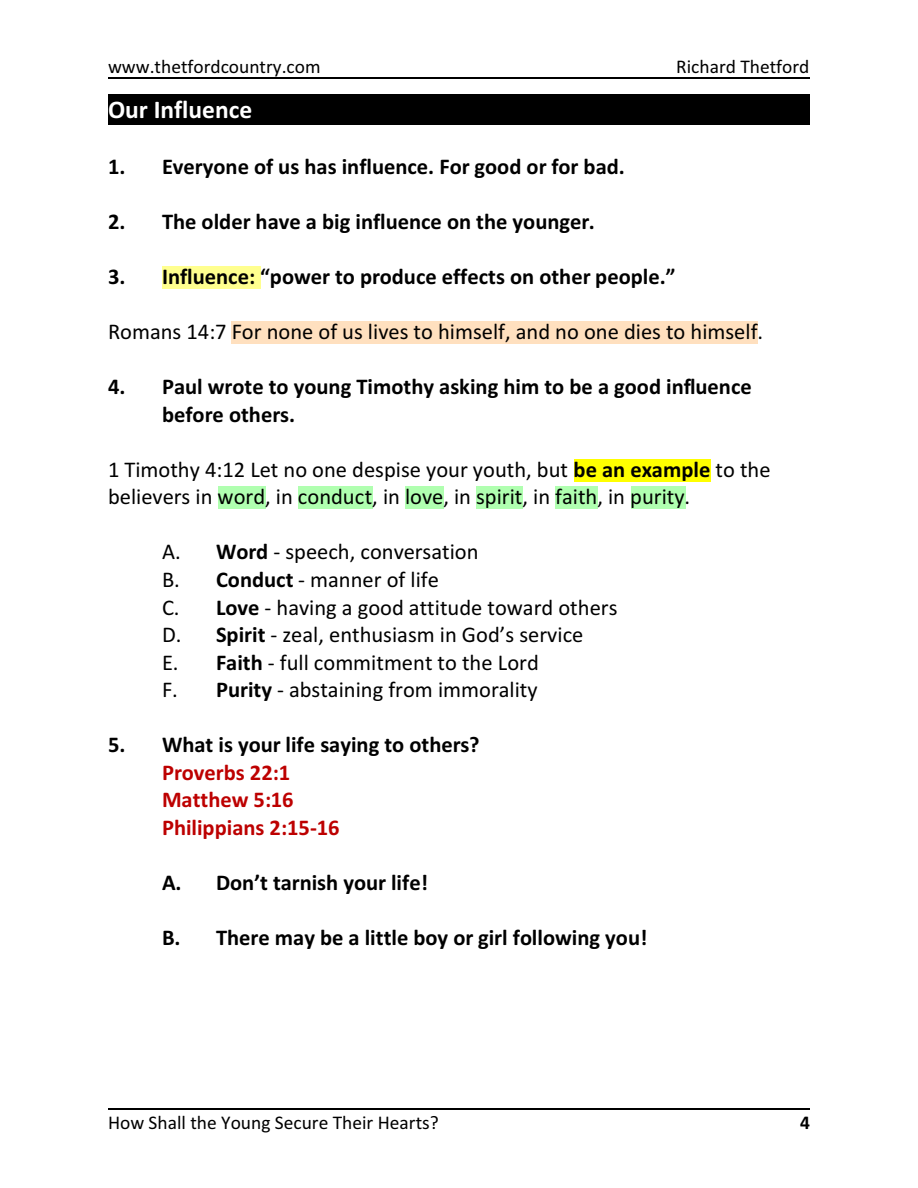
<style>
.page{position:relative;width:918px;height:1188px;background:#fff}
.page>*{position:absolute;margin:0;border:0;box-sizing:border-box;transform-origin:0 0}
.t1{font:700 25.5px "Calibri";color:#fff}
.t2{font:22.5px/27.6px "Calibri";color:#000}
.t3{font:700 22.5px/27.6px "Calibri";color:#000}
.t4{font:700 22.5px/27.6px "Calibri";color:#bd0000}
.t5{font:19.5px "Calibri";color:#000}
.t6{font:700 19.5px "Calibri";color:#000}
.s1{font-weight:700}
</style>
<div class="page">
<hr style="left:108px;top:78px;width:702px;height:1px;background:#000">
<div style="left:108px;top:94px;width:702px;height:31px;background:#000"></div>
<div style="left:162px;top:266px;width:98px;height:23px;background:#ffff8f"></div>
<div style="left:232px;top:321px;width:526px;height:23px;background:#ffe0bf"></div>
<div style="left:574px;top:459px;width:136px;height:22px;background:#ff0"></div>
<div style="left:218px;top:486px;width:48px;height:23px;background:#b0ffb0"></div>
<div style="left:298px;top:486px;width:74px;height:23px;background:#b0ffb0"></div>
<div style="left:405px;top:486px;width:39px;height:23px;background:#b0ffb0"></div>
<div style="left:476px;top:486px;width:47px;height:23px;background:#b0ffb0"></div>
<div style="left:556px;top:486px;width:42px;height:23px;background:#b0ffb0"></div>
<div style="left:631px;top:486px;width:54px;height:23px;background:#b0ffb0"></div>
<hr style="left:108px;top:1109px;width:702px;height:1px;background:#000">
<p class="t5" style="left:108px;top:58px;width:214px">www.thetfordcountry.com</p>
<p class="t5" style="left:676px;top:58px;width:135px">Richard Thetford</p>
<p class="t1" style="left:108px;top:99px;width:146px">Our Influence</p>
<p class="t3" style="left:108px;top:154px;width:518px">1. Everyone of us has influence. For good or for bad.</p>
<p class="t3" style="left:108px;top:210px;width:488px">2. The older have a big influence on the younger.</p>
<p class="t3" style="left:108px;top:265px;width:569px">3. Influence: “power to produce effects on other people.”</p>
<p class="t2" style="left:108px;top:320px;width:657px">Romans 14:7 For none of us lives to himself, and no one dies to himself.</p>
<p class="t3" style="left:162px;top:375px;width:591px;text-indent:-54px">4. Paul wrote to young Timothy asking him to be a good influence before others.</p>
<p class="t2" style="left:108px;top:457px;width:664px">1 Timothy 4:12 Let no one despise your youth, but <span class="s1">be an example</span> to the believers in word, in conduct, in love, in spirit, in faith, in purity.</p>
<p class="t2" style="left:162px;top:540px;width:457px">A. <span class="s1">Word</span> - speech, conversation<br>B. <span class="s1">Conduct</span> - manner of life<br>C. <span class="s1">Love</span> - having a good attitude toward others D. <span class="s1">Spirit</span> - zeal, enthusiasm in God’s service<br>E. <span class="s1">Faith</span> - full commitment to the Lord<br>F. <span class="s1">Purity</span> - abstaining from immorality</p>
<p class="t3" style="left:108px;top:733px;width:373px">5. What is your life saying to others?</p>
<p class="t4" style="left:162px;top:760px;width:179px">Proverbs 22:1<br>Matthew 5:16<br>Philippians 2:15-16</p>
<p class="t3" style="left:162px;top:870px;width:268px">A. Don’t tarnish your life!</p>
<p class="t3" style="left:162px;top:926px;width:487px">B. There may be a little boy or girl following you!</p>
<p class="t5" style="left:108px;top:1114px;width:332px">How Shall the Young Secure Their Hearts?</p>
<p class="t6" style="left:800px;top:1114px;width:11px">4</p>
</div>
